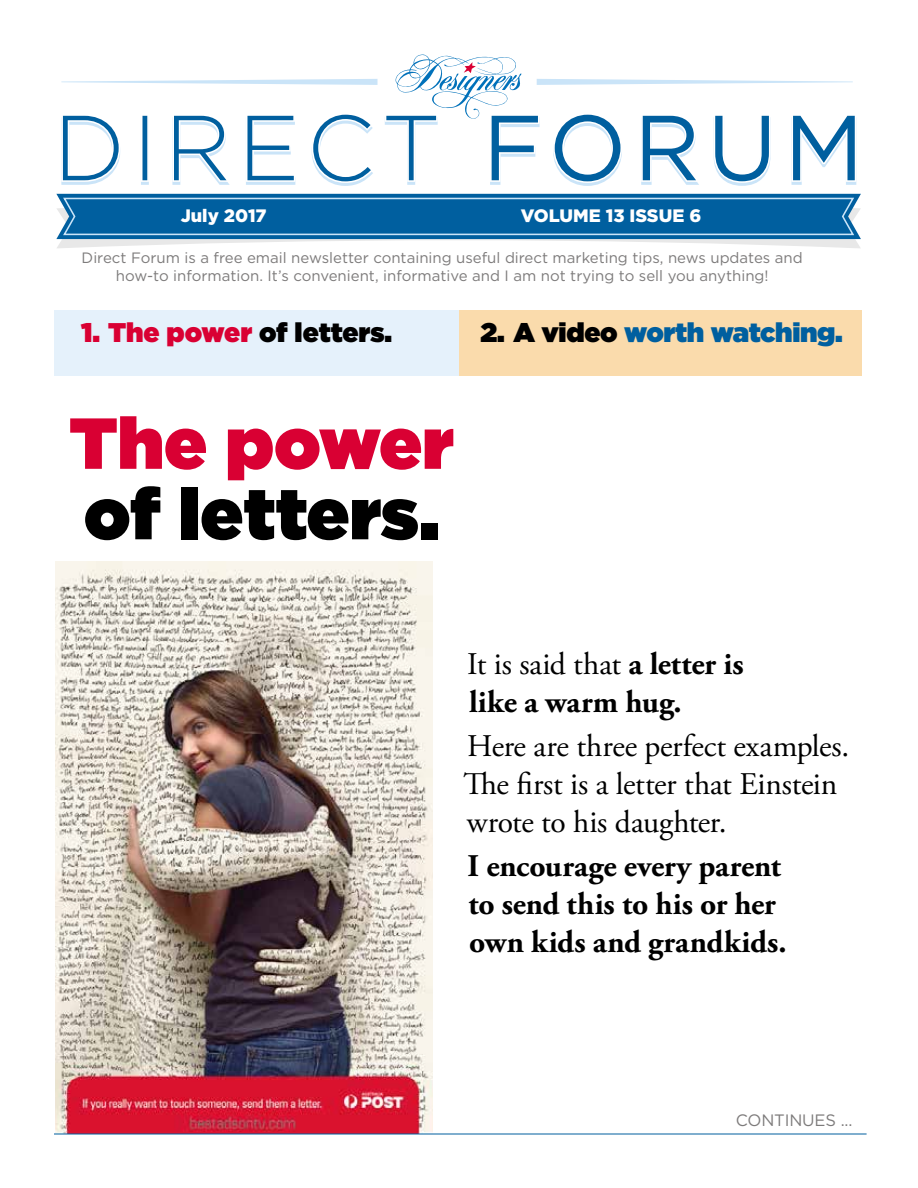
<style>
.page{position:relative;width:918px;height:1188px;background:#fff}
.page>*{position:absolute;margin:0;border:0;box-sizing:border-box;transform-origin:0 0}
.t1{font:900 72px "Gotham";color:#000}
.t2{font:900 72px "Gotham";color:#d90033}
.t3{font:700 31.5px/37.8px "Adobe Garamond Pro";color:#000}
.t4{font:31.5px/37.8px "Adobe Garamond Pro";letter-spacing:-.01em;color:#000}
.t5{font:900 27px "Gotham";letter-spacing:-.01em;color:#005f9f}
.t6{font:900 27px "Gotham";color:#d90033}
.t7{font:900 18px "Gotham";color:#fff}
.t8{font:16.5px "Gotham";letter-spacing:-.01em;color:#7d7b7b}
.t9{font:15px/18px "Gotham";color:#7d7b7b;text-align:center}
.s1{color:#000}
.s2{font-weight:400}
</style>
<div class="page">
<div style="left:54px;top:311px;width:405px;height:65px;background:#e5f1fb"></div>
<div style="left:459px;top:311px;width:403px;height:65px;background:#fadbac"></div>
<img style="left:55px;top:562px;width:377px;height:572px">
<svg style="left:61px;top:183px;width:795px;height:3px"></svg>
<svg style="left:395px;top:54px;width:127px;height:59px"></svg>
<svg style="left:61px;top:113px;width:795px;height:70px"></svg>
<svg style="left:63px;top:115px;width:792px;height:66px"></svg>
<svg style="left:56px;top:194px;width:805px;height:54px;background:#3881b3"></svg>
<svg style="left:61px;top:79px;width:316px;height:6px"></svg>
<svg style="left:537px;top:79px;width:316px;height:6px"></svg>
<hr style="left:54px;top:1134px;width:813px;height:1px;background:#005f9f">
<p class="t7" style="left:181px;top:206px;width:87px">July 2017</p>
<p class="t7" style="left:521px;top:206px;width:182px">VOLUME 13 ISSUE 6</p>
<p class="t9" style="left:82px;top:248px;width:723px">Direct Forum is a free email newsletter containing useful direct marketing tips, news updates and how-to information. It’s convenient, informative and I am not trying to sell you anything!</p>
<h3 class="t6" style="left:81px;top:317px;width:313px">1. The power <span class="s1">of letters.</span></h3>
<h3 class="t5" style="left:480px;top:317px;width:364px"><span class="s1">2. A video</span> worth watching.</h3>
<h1 class="t2" style="left:69px;top:402px;width:386px">The power</h1>
<h1 class="t1" style="left:84px;top:472px;width:357px">of letters.</h1>
<h2 class="t3" style="left:467px;top:646px;width:278px"><span class="s2">It is said that</span> a letter is like a warm hug.</h2>
<h2 class="t4" style="left:464px;top:728px;width:387px">Here are three perfect examples.<br>The first is a letter that Einstein wrote to his daughter.</h2>
<h2 class="t3" style="left:468px;top:848px;width:320px">I encourage every parent to send this to his or her own kids and grandkids.</h2>
<p class="t8" style="left:736px;top:1111px;width:118px">CONTINUES ...</p>
</div>
